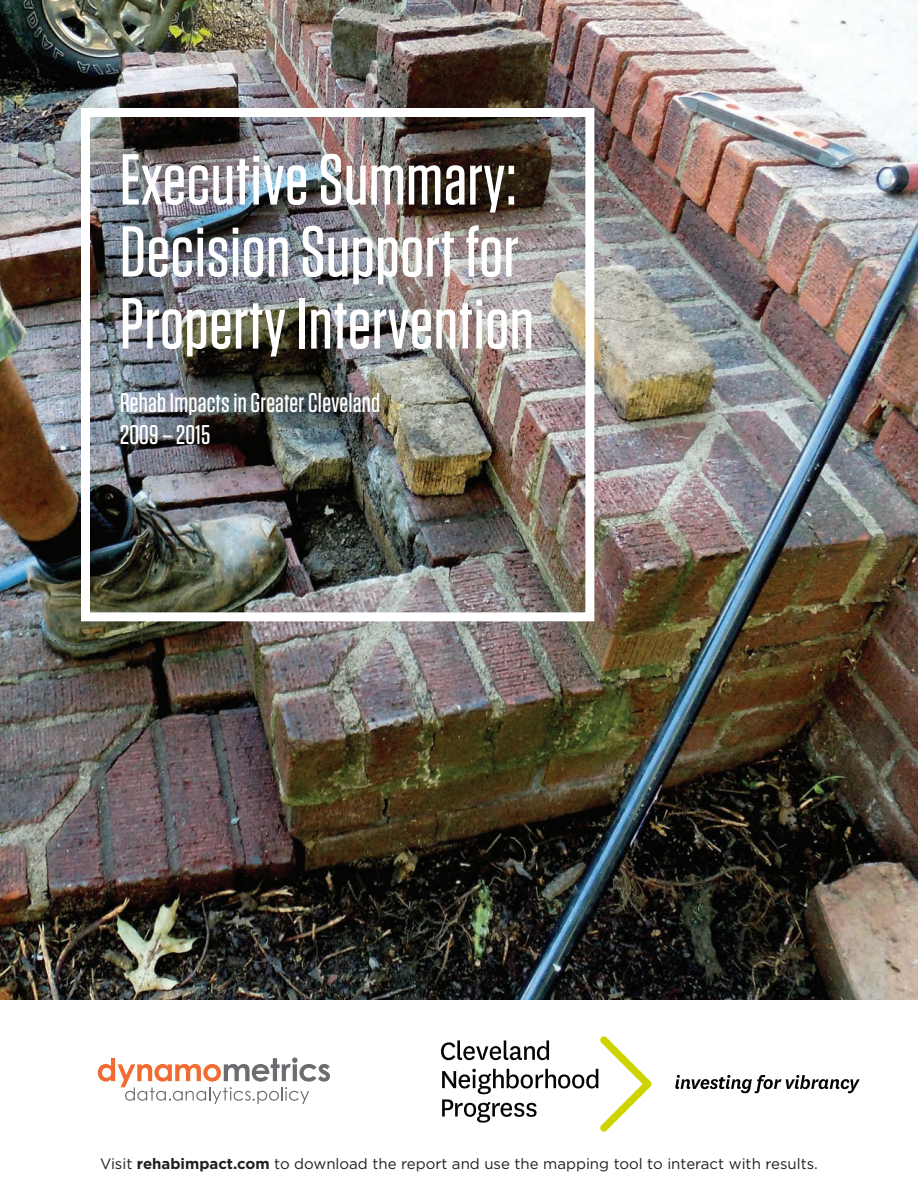
<style>
.page{position:relative;width:918px;height:1188px;background:#fff}
.page>*{position:absolute;margin:0;border:0;box-sizing:border-box;transform-origin:0 0}
.t1{font:500 72px "Tungsten";letter-spacing:.01em;color:#fff}
.t2{font:500 27px "Tungsten";letter-spacing:.01em;color:#fff}
.t3{font:15px "Gotham";color:#231f20}
.s1{font-weight:700}
</style>
<div class="page">
<img style="left:0;top:0;width:918px;height:999px">
<svg style="left:98px;top:1057px;width:232px;height:47px"></svg>
<svg style="left:441px;top:1036px;width:211px;height:96px"></svg>
<svg style="left:675px;top:1075px;width:185px;height:18px"></svg>
<div style="left:81px;top:108px;width:513px;height:513px;border:9px solid #fff"></div>
<p class="t1" style="left:120px;top:142px;width:398px">Executive Summary:</p>
<p class="t1" style="left:120px;top:214px;width:400px">Decision Support for</p>
<p class="t1" style="left:120px;top:286px;width:415px">Property Intervention</p>
<p class="t2" style="left:120px;top:389px;width:262px">Rehab Impacts in Greater Cleveland</p>
<p class="t2" style="left:120px;top:421px;width:92px">2009 – 2015</p>
<p class="t3" style="left:100px;top:1155px;width:719px">Visit <span class="s1">rehabimpact.com</span> to download the report and use the mapping tool to interact with results.</p>
</div>
